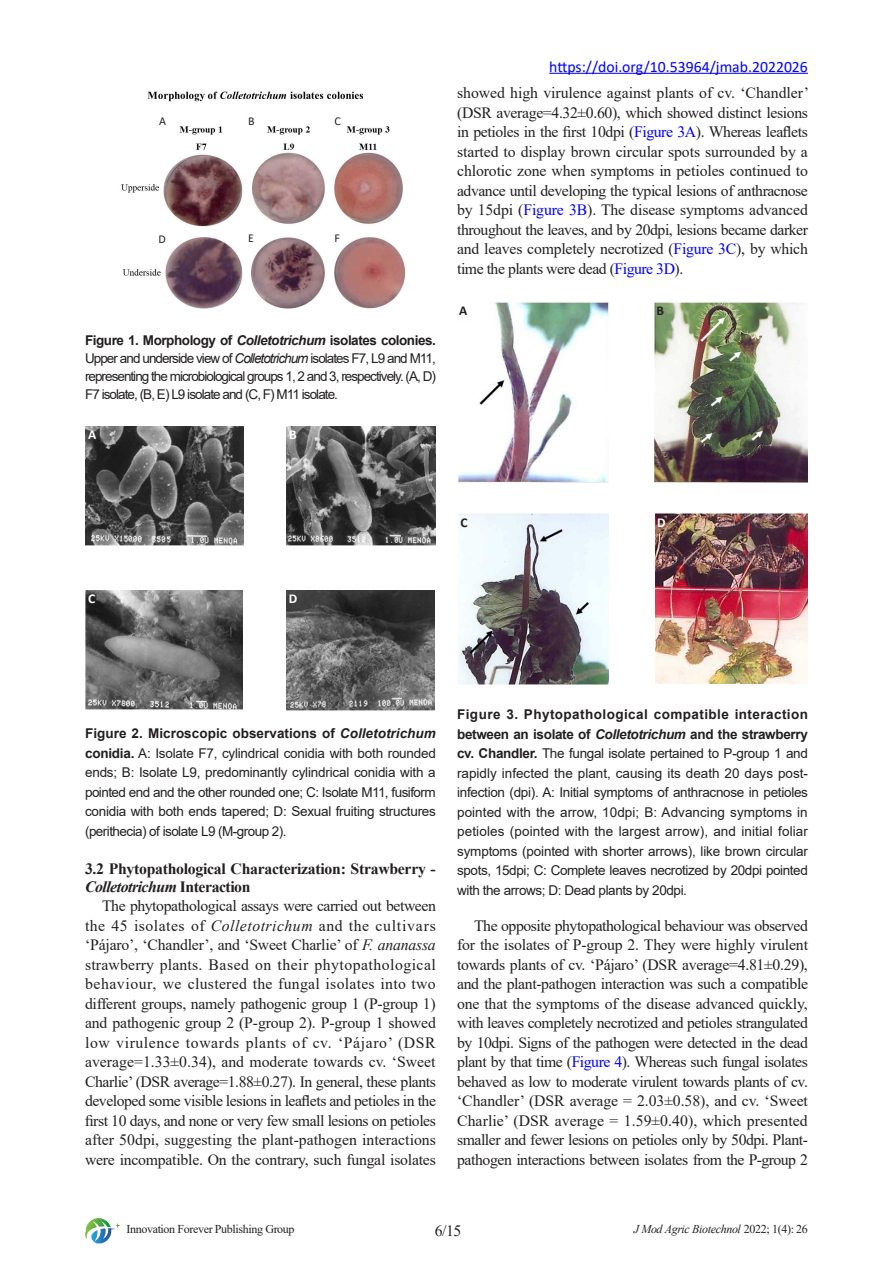
<style>
.page{position:relative;width:893px;height:1263px;background:#fff}
.page>*{position:absolute;margin:0;border:0;box-sizing:border-box;transform-origin:0 0}
.正文{font:15.75px/19.5px "Times New Roman";letter-spacing:-.025em;color:#231f20;text-align:justify}
.二级标题{font:700 15.75px/18.9px "Times New Roman";letter-spacing:-.02em;color:#231f20}
.t1{font:15.75px "Calibri";color:#00f}
.图注样式{font:13.5px/19.5px "Arial";letter-spacing:-.04em;color:#231f20;text-align:justify}
.参考文献_序号不标蓝{font:700 13.5px "Calibri";color:#fff}
.参考文献_序号不标蓝-2{font:700 13.5px "Calibri";color:#231f20}
.t2{font:12px "Times New Roman";letter-spacing:-.03em;color:#231f20}
.t3{font:italic 12px "Times New Roman";letter-spacing:-.03em;color:#231f20}
.参考文献_序号不标蓝-3{font:12px "Calibri";color:#231f20}
.s1{font-weight:700}
.s2{font-weight:700;font-style:italic}
.s3{font-style:italic}
.s4{color:#00f}
.s5{font-style:normal}
</style>
<div class="page">
<svg style="left:85px;top:1218px;width:35px;height:25px"></svg>
<hr style="left:549px;top:73px;width:259px;height:1px;background:#00f">
<img style="left:86px;top:426px;width:158px;height:120px">
<img style="left:287px;top:426px;width:149px;height:120px">
<img style="left:85px;top:590px;width:158px;height:120px">
<img style="left:287px;top:590px;width:147px;height:120px">
<img style="left:458px;top:301px;width:150px;height:181px">
<img style="left:654px;top:301px;width:154px;height:181px">
<img style="left:458px;top:513px;width:150px;height:171px">
<img style="left:655px;top:512px;width:153px;height:172px">
<img style="left:121px;top:91px;width:285px;height:218px">
<div style="left:150px;top:115px;width:206px;height:10px;background:#fff"></div>
<p class="参考文献_序号不标蓝-3" style="left:159px;top:113px;width:8px">A</p>
<p class="参考文献_序号不标蓝-3" style="left:248px;top:113px;width:8px">B</p>
<p class="参考文献_序号不标蓝-3" style="left:335px;top:113px;width:8px">C</p>
<p class="参考文献_序号不标蓝-3" style="left:158px;top:230px;width:9px">D</p>
<p class="参考文献_序号不标蓝-3" style="left:248px;top:230px;width:7px">E</p>
<p class="参考文献_序号不标蓝-3" style="left:334px;top:230px;width:7px">F</p>
<p class="图注样式" style="left:85px;top:332px;width:352px;line-height:18px"><span class="s1">Figure 1. Morphology of</span> <span class="s2">Colletotrichum</span> <span class="s1">isolates colonies.<br></span>Upper and underside view of <span class="s3">Colletotrichum</span> isolates F7, L9 and M11, representing the microbiological groups 1, 2 and 3, respectively. (A, D)<br>F7 isolate, (B, E) L9 isolate and (C, F) M11 isolate.</p>
<p class="参考文献_序号不标蓝" style="left:88px;top:425px;width:10px">A</p>
<p class="参考文献_序号不标蓝" style="left:289px;top:425px;width:9px">B</p>
<p class="t1" style="left:549px;top:55px;width:260px">https://doi.org/10.53964/jmab.2022026</p>
<p class="正文" style="left:457px;top:83px;width:353px">showed high virulence against plants of cv. ‘Chandler’ (DSR average=4.32±0.60), which showed distinct lesions in petioles in the first 10dpi (<span class="s4">Figure 3A</span>). Whereas leaflets started to display brown circular spots surrounded by a chlorotic zone when symptoms in petioles continued to advance until developing the typical lesions of anthracnose by 15dpi (<span class="s4">Figure 3B</span>). The disease symptoms advanced throughout the leaves, and by 20dpi, lesions became darker and leaves completely necrotized (<span class="s4">Figure 3C</span>), by which time the plants were dead (<span class="s4">Figure 3D</span>).</p>
<p class="参考文献_序号不标蓝-2" style="left:459px;top:301px;width:10px">A</p>
<p class="参考文献_序号不标蓝-2" style="left:657px;top:301px;width:9px">B</p>
<p class="参考文献_序号不标蓝" style="left:88px;top:589px;width:9px">C</p>
<p class="参考文献_序号不标蓝" style="left:289px;top:589px;width:10px">D</p>
<p class="参考文献_序号不标蓝-2" style="left:460px;top:513px;width:9px">C</p>
<p class="参考文献_序号不标蓝" style="left:657px;top:513px;width:10px">D</p>
<p class="图注样式" style="left:85px;top:723px;width:352px"><span class="s1">Figure 2. Microscopic observations of</span> <span class="s2">Colletotrichum </span><span class="s1">conidia.</span> A: Isolate F7, cylindrical conidia with both rounded ends; B: Isolate L9, predominantly cylindrical conidia with a pointed end and the other rounded one; C: Isolate M11, fusiform conidia with both ends tapered; D: Sexual fruiting structures (perithecia) of isolate L9 (M-group 2).</p>
<p class="二级标题" style="left:85px;top:858px;width:352px">3.2 Phytopathological Characterization: Strawberry -<br><span class="s3">Colletotrichum</span> Interaction</p>
<p class="正文" style="left:85px;top:896px;width:352px;text-indent:17px">The phytopathological assays were carried out between the 45 isolates of <span class="s3">Colletotrichum</span> and the cultivars ‘Pájaro’, ‘Chandler’, and ‘Sweet Charlie’ of <span class="s3">F. ananassa </span>strawberry plants. Based on their phytopathological behaviour, we clustered the fungal isolates into two different groups, namely pathogenic group 1 (P-group 1) and pathogenic group 2 (P-group 2). P-group 1 showed low virulence towards plants of cv. ‘Pájaro’ (DSR average=1.33±0.34), and moderate towards cv. ‘Sweet Charlie’ (DSR average=1.88±0.27). In general, these plants developed some visible lesions in leaflets and petioles in the first 10 days, and none or very few small lesions on petioles after 50dpi, suggesting the plant-pathogen interactions were incompatible. On the contrary, such fungal isolates</p>
<p class="图注样式" style="left:457px;top:705px;width:352px"><span class="s1">Figure 3. Phytopathological compatible interaction between an isolate of</span> <span class="s2">Colletotrichum</span> <span class="s1">and the strawberry cv. Chandler.</span> The fungal isolate pertained to P-group 1 and rapidly infected the plant, causing its death 20 days post&shy;infection (dpi). A: Initial symptoms of anthracnose in petioles pointed with the arrow, 10dpi; B: Advancing symptoms in petioles (pointed with the largest arrow), and initial foliar symptoms (pointed with shorter arrows), like brown circular spots, 15dpi; C: Complete leaves necrotized by 20dpi pointed with the arrows; D: Dead plants by 20dpi.</p>
<p class="正文" style="left:457px;top:915px;width:352px;text-indent:17px">The opposite phytopathological behaviour was observed for the isolates of P-group 2. They were highly virulent towards plants of cv. ‘Pájaro’ (DSR average=4.81±0.29), and the plant-pathogen interaction was such a compatible one that the symptoms of the disease advanced quickly, with leaves completely necrotized and petioles strangulated by 10dpi. Signs of the pathogen were detected in the dead plant by that time (<span class="s4">Figure 4</span>). Whereas such fungal isolates behaved as low to moderate virulent towards plants of cv. ‘Chandler’ (DSR average = 2.03±0.58), and cv. ‘Sweet Charlie’ (DSR average = 1.59±0.40), which presented smaller and fewer lesions on petioles only by 50dpi. Plant&shy;pathogen interactions between isolates from the P-group 2</p>
<p class="t2" style="left:126px;top:1220px;width:170px">Innovation Forever Publishing Group</p>
<p class="正文" style="left:435px;top:1220px;width:28px">6/15</p>
<p class="t3" style="left:634px;top:1221px;width:176px">J Mod Agric Biotechnol <span class="s5">2022; 1(4): 26</span></p>
</div>
